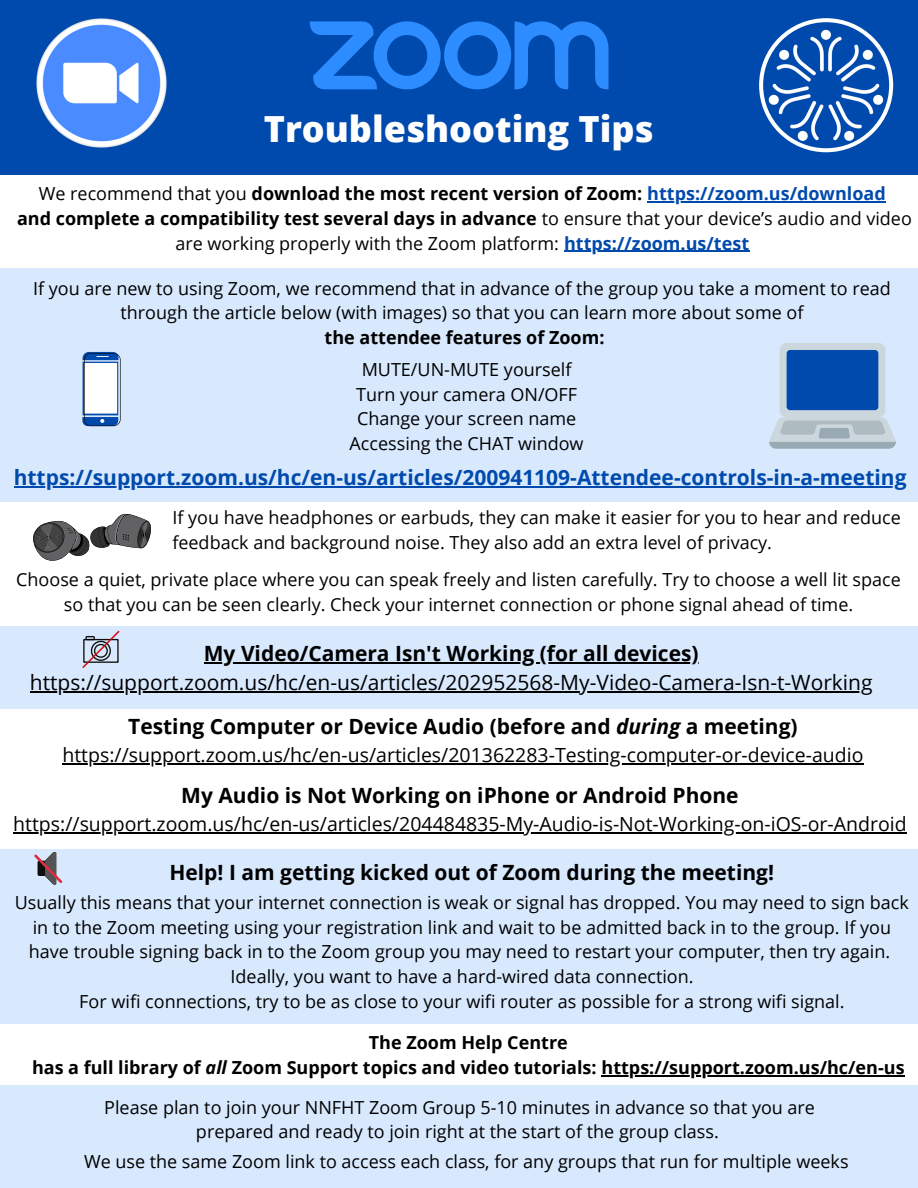
<style>
.page{position:relative;width:918px;height:1188px;background:#fff}
.page>*{position:absolute;margin:0;border:0;box-sizing:border-box;transform-origin:0 0}
.t1{font:800 36px "Open Sans";color:#fff}
.t2{font:700 21px "Open Sans";color:#000}
.t3{font:700 21px "Open Sans";color:#004aad}
.t4{font:21px "Open Sans";color:#000}
.t5{font:19.5px "Open Sans";color:#000}
.t6{font:18px/24.8px "Open Sans";color:#000;text-align:center}
.t7{font:700 18px/24.8px "Open Sans";color:#000;text-align:center}
.s1{font-weight:700}
.s2{font-weight:700;color:#004aad}
.s3{font-style:italic}
</style>
<div class="page">
<div style="left:0;top:0;width:918px;height:174px;background:#004aad"></div>
<img style="left:37px;top:18px;width:129px;height:130px">
<svg style="left:310px;top:21px;width:299px;height:68px"></svg>
<svg style="left:759px;top:18px;width:134px;height:134px"></svg>
<div style="left:0;top:268px;width:918px;height:234px;background:#d8e9fe"></div>
<svg style="left:33px;top:514px;width:118px;height:47px"></svg>
<svg style="left:769px;top:343px;width:127px;height:106px;background:#7399c8"></svg>
<svg style="left:82px;top:352px;width:39px;height:74px;background:#acc1de"></svg>
<div style="left:0;top:626px;width:918px;height:82px;background:#d8e9fe"></div>
<div style="left:0;top:849px;width:918px;height:175px;background:#d8e9fe"></div>
<svg style="left:82px;top:631px;width:37px;height:37px"></svg>
<svg style="left:34px;top:852px;width:28px;height:33px"></svg>
<div style="left:0;top:1085px;width:918px;height:103px;background:#d8e9fe"></div>
<hr style="left:602px;top:1075px;width:303px;height:1px;background:#000">
<hr style="left:14px;top:487px;width:893px;height:1px;background:#004aad">
<hr style="left:647px;top:201px;width:239px;height:1px;background:#004aad">
<hr style="left:564px;top:251px;width:185px;height:1px;background:#004aad">
<hr style="left:13px;top:833px;width:894px;height:1px;background:#000">
<hr style="left:204px;top:662px;width:495px;height:1px;background:#000">
<hr style="left:30px;top:691px;width:843px;height:1px;background:#000">
<hr style="left:62px;top:763px;width:801px;height:1px;background:#000">
<h1 class="t1" style="left:264px;top:103px;width:391px">Troubleshooting Tips</h1>
<p class="t6" style="left:17px;top:181px;width:896px">We recommend that you <span class="s1">download the most recent version of Zoom:</span> <span class="s2">https://zoom.us/download<br></span><span class="s1">and complete a compatibility test several days in advance</span> to ensure that your device’s audio and video are working properly with the Zoom platform: <span class="s2">https://zoom.us/test</span></p>
<p class="t6" style="left:33px;top:275px;width:859px">If you are new to using Zoom, we recommend that in advance of the group you take a moment to read through the article below (with images) so that you can learn more about some of</p>
<p class="t7" style="left:325px;top:325px;width:281px">the attendee features of Zoom:</p>
<p class="t6" style="left:350px;top:357px;width:236px">MUTE/UN-MUTE yourself<br>Turn your camera ON/OFF<br>Change your screen name<br>Accessing the CHAT window</p>
<p class="t3" style="left:14px;top:463px;width:894px">https://support.zoom.us/hc/en-us/articles/200941109-Attendee-controls-in-a-meeting</p>
<p class="t6" style="left:172px;top:504px;width:730px;text-align:left">If you have headphones or earbuds, they can make it easier for you to hear and reduce feedback and background noise. They also add an extra level of privacy.</p>
<p class="t6" style="left:16px;top:567px;width:886px">Choose a quiet, private place where you can speak freely and listen carefully. Try to choose a well lit space so that you can be seen clearly. Check your internet connection or phone signal ahead of time.</p>
<p class="t2" style="left:204px;top:638px;width:496px">My Video/Camera Isn't Working (for all devices)</p>
<p class="t4" style="left:30px;top:668px;width:844px">https://support.zoom.us/hc/en-us/articles/202952568-My-Video-Camera-Isn-t-Working</p>
<p class="t2" style="left:128px;top:712px;width:671px">Testing Computer or Device Audio (before and <span class="s3">during</span> a meeting)</p>
<p class="t5" style="left:62px;top:741px;width:803px">https://support.zoom.us/hc/en-us/articles/201362283-Testing-computer-or-device-audio</p>
<p class="t2" style="left:181px;top:781px;width:559px">My Audio is Not Working on iPhone or Android Phone</p>
<p class="t5" style="left:13px;top:811px;width:895px">https://support.zoom.us/hc/en-us/articles/204484835-My-Audio-is-Not-Working-on-iOS-or-Android</p>
<p class="t2" style="left:169px;top:857px;width:606px">Help! I am getting kicked out of Zoom during the meeting!</p>
<p class="t6" style="left:15px;top:890px;width:896px">Usually this means that your internet connection is weak or signal has dropped. You may need to sign back in to the Zoom meeting using your registration link and wait to be admitted back in to the group. If you have trouble signing back in to the Zoom group you may need to restart your computer, then try again.<br>Ideally, you want to have a hard-wired data connection.<br>For wifi connections, try to be as close to your wifi router as possible for a strong wifi signal.</p>
<p class="t7" style="left:32px;top:1030px;width:874px">The Zoom Help Centre<br>has a full library of <span class="s3">all</span> Zoom Support topics and video tutorials: https://support.zoom.us/hc/en-us</p>
<p class="t6" style="left:104px;top:1094px;width:712px">Please plan to join your NNFHT Zoom Group 5-10 minutes in advance so that you are prepared and ready to join right at the start of the group class.</p>
<p class="t6" style="left:84px;top:1149px;width:766px">We use the same Zoom link to access each class, for any groups that run for multiple weeks</p>
</div>
